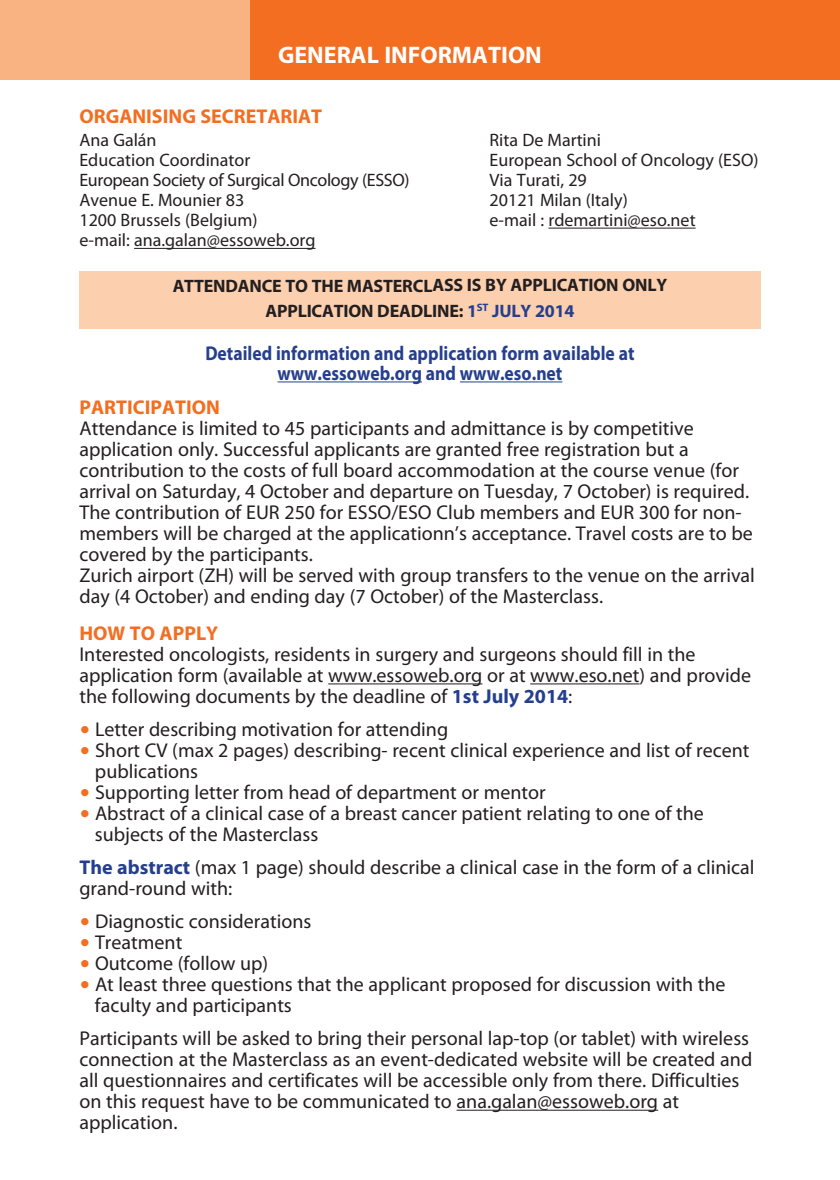
<style>
.page{position:relative;width:840px;height:1180px;background:#fff}
.page>*{position:absolute;margin:0;border:0;box-sizing:border-box;transform-origin:0 0}
.t1{font:700 24px "Myriad Pro";color:#fff}
.t2{font:20px/21px "Myriad Pro";color:#231f20}
.t3{font:700 20px/20px "Myriad Pro";color:#253f8f;text-align:center;scale:.88 1}
.t4{font:700 20px "Myriad Pro";color:#f36e21}
.t5{font:18px/20px "Myriad Pro";color:#231f20}
.t6{font:700 18px/25.2px "Myriad Pro";letter-spacing:-.01em;color:#231f20;text-align:center}
.s1{color:#253f8f}
.s2{font-weight:700;color:#253f8f}
.s3{font-family:"Verdana";color:#f36e21}
</style>
<div class="page">
<div style="left:0;top:0;width:839px;height:79px;background:#f36e21"></div>
<div style="left:0;top:0;width:249px;height:79px;background:#f9b281"></div>
<div style="left:79px;top:271px;width:681px;height:57px;background:#fccfae"></div>
<hr style="left:277px;top:381px;width:145px;height:1px;background:#253f8f">
<hr style="left:459px;top:381px;width:103px;height:1px;background:#253f8f">
<hr style="left:134px;top:248px;width:181px;height:1px;background:#231f20">
<hr style="left:548px;top:228px;width:147px;height:1px;background:#231f20">
<hr style="left:328px;top:683px;width:154px;height:1px;background:#231f20">
<hr style="left:530px;top:683px;width:109px;height:1px;background:#231f20">
<hr style="left:456px;top:1109px;width:201px;height:1px;background:#231f20">
<p class="t1" style="left:278px;top:46px;width:265px">GENERAL INFORMATION</p>
<p class="t4" style="left:79px;top:108px;width:244px">ORGANISING SECRETARIAT</p>
<p class="t5" style="left:79px;top:132px;width:331px">Ana Galán<br>Education Coordinator<br>European Society of Surgical Oncology (ESSO)<br>Avenue E. Mounier 83<br>1200 Brussels (Belgium)<br>e-mail: ana.galan@essoweb.org</p>
<p class="t5" style="left:489px;top:131px;width:270px">Rita De Martini<br>European School of Oncology (ESO)<br>Via Turati, 29<br>20121 Milan (Italy)<br>e-mail : rdemartini@eso.net</p>
<p class="t6" style="left:172px;top:274px;width:496px">ATTENDANCE TO THE MASTERCLASS IS BY APPLICATION ONLY<br>APPLICATION DEADLINE: <span class="s1">1</span><sup>ST</sup> <span class="s1">JULY 2014</span></p>
<p class="t3" style="left:205px;top:344px;width:489px">Detailed information and application form available at www.essoweb.org and www.eso.net</p>
<p class="t4" style="left:79px;top:399px;width:142px">PARTICIPATION</p>
<p class="t2" style="left:79px;top:419px;width:676px">Attendance is limited to 45 participants and admittance is by competitive application only. Successful applicants are granted free registration but a contribution to the costs of full board accommodation at the course venue (for arrival on Saturday, 4 October and departure on Tuesday, 7 October) is required.<br>The contribution of EUR 250 for ESSO/ESO Club members and EUR 300 for non&shy;members will be charged at the applicationn’s acceptance. Travel costs are to be covered by the participants.<br>Zurich airport (ZH) will be served with group transfers to the venue on the arrival day (4 October) and ending day (7 October) of the Masterclass.</p>
<p class="t4" style="left:79px;top:625px;width:140px">HOW TO APPLY</p>
<p class="t2" style="left:79px;top:645px;width:672px">Interested oncologists, residents in surgery and surgeons should fill in the application form (available at www.essoweb.org or at www.eso.net) and provide the following documents by the deadline of <span class="s2">1st July 2014</span>:</p>
<p class="t2" style="left:79px;top:720px;width:370px"><span class="s3">•</span> Letter describing motivation for attending</p>
<p class="t2" style="left:95px;top:741px;width:655px;text-indent:-16px"><span class="s3">•</span> Short CV (max 2 pages) describing- recent clinical experience and list of recent publications</p>
<p class="t2" style="left:79px;top:783px;width:467px"><span class="s3">•</span> Supporting letter from head of department or mentor</p>
<p class="t2" style="left:95px;top:804px;width:610px;text-indent:-16px"><span class="s3">•</span> Abstract of a clinical case of a breast cancer patient relating to one of the subjects of the Masterclass</p>
<p class="t2" style="left:79px;top:858px;width:676px"><span class="s2">The abstract</span> (max 1 page) should describe a clinical case in the form of a clinical grand-round with:</p>
<p class="t2" style="left:79px;top:912px;width:233px"><span class="s3">•</span> Diagnostic considerations</p>
<p class="t2" style="left:79px;top:933px;width:104px"><span class="s3">•</span> Treatment</p>
<p class="t2" style="left:79px;top:954px;width:190px"><span class="s3">•</span> Outcome (follow up)</p>
<p class="t2" style="left:95px;top:975px;width:631px;text-indent:-16px"><span class="s3">•</span> At least three questions that the applicant proposed for discussion with the faculty and participants</p>
<p class="t2" style="left:79px;top:1029px;width:674px">Participants will be asked to bring their personal lap-top (or tablet) with wireless connection at the Masterclass as an event-dedicated website will be created and all questionnaires and certificates will be accessible only from there. Difficulties on this request have to be communicated to ana.galan@essoweb.org at application.</p>
</div>
